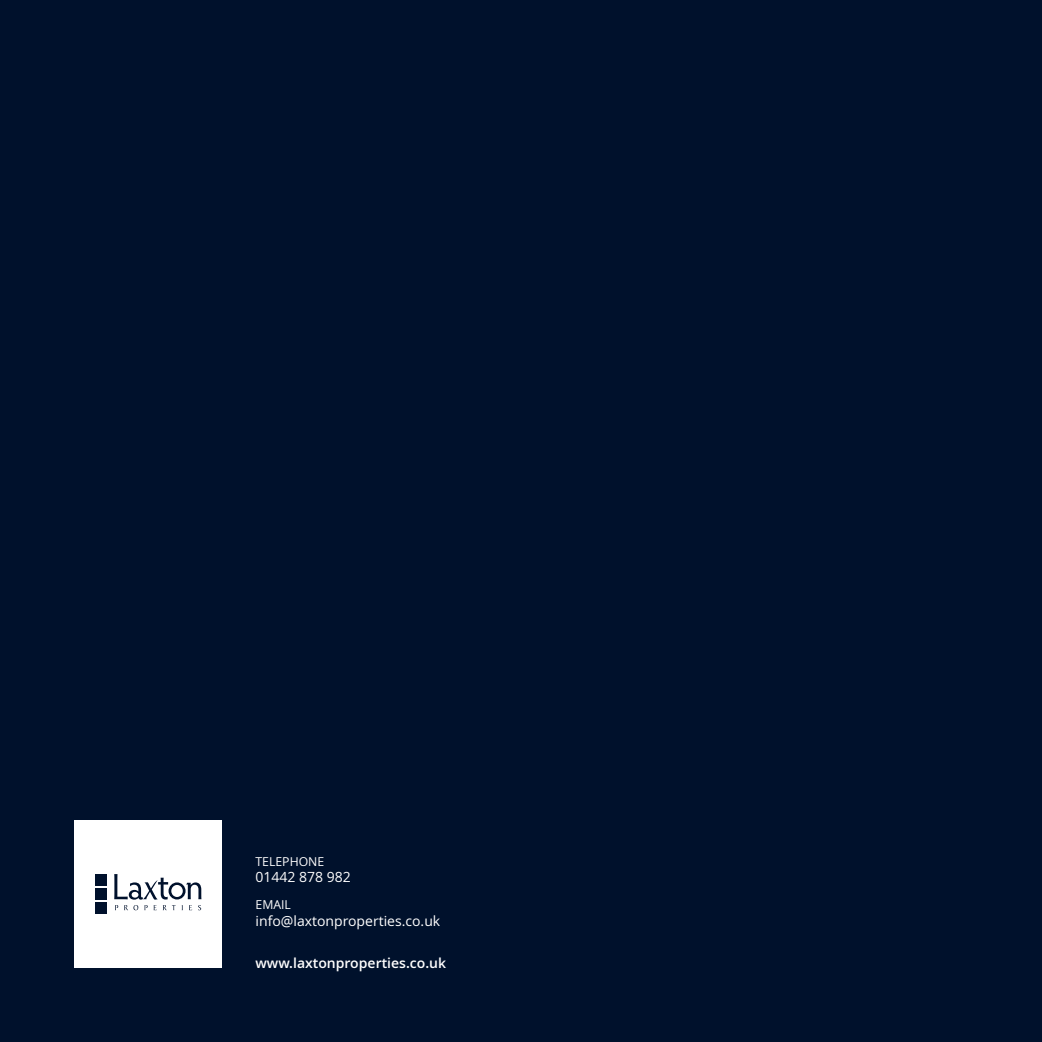
<style>
.page{position:relative;width:1042px;height:1042px;background:#00112c}
.page>*{position:absolute;margin:0;border:0;box-sizing:border-box;transform-origin:0 0}
.t1{font:14px "Open Sans";color:#fff}
.t2{font:600 14px "Open Sans";color:#fff}
.t3{font:12.25px "Open Sans";color:#fff}
</style>
<div class="page">
<div style="left:74px;top:820px;width:148px;height:147px;background:#fff"></div>
<svg style="left:114px;top:874px;width:87px;height:25px"></svg>
<svg style="left:124px;top:905px;width:14px;height:5px"></svg>
<svg style="left:144px;top:905px;width:4px;height:5px"></svg>
<svg style="left:163px;top:905px;width:13px;height:5px"></svg>
<svg style="left:198px;top:905px;width:3px;height:5px"></svg>
<div style="left:95px;top:874px;width:11px;height:11px;background:#00112c"></div>
<div style="left:95px;top:888px;width:11px;height:11px;background:#00112c"></div>
<div style="left:95px;top:902px;width:11px;height:11px;background:#00112c"></div>
<p class="t3" style="left:255px;top:854px;width:70px">TELEPHONE</p>
<p class="t1" style="left:255px;top:869px;width:97px">01442 878 982</p>
<p class="t3" style="left:255px;top:898px;width:37px">EMAIL</p>
<p class="t1" style="left:255px;top:913px;width:186px">info@laxtonproperties.co.uk</p>
<p class="t2" style="left:255px;top:954px;width:192px">www.laxtonproperties.co.uk</p>
</div>
